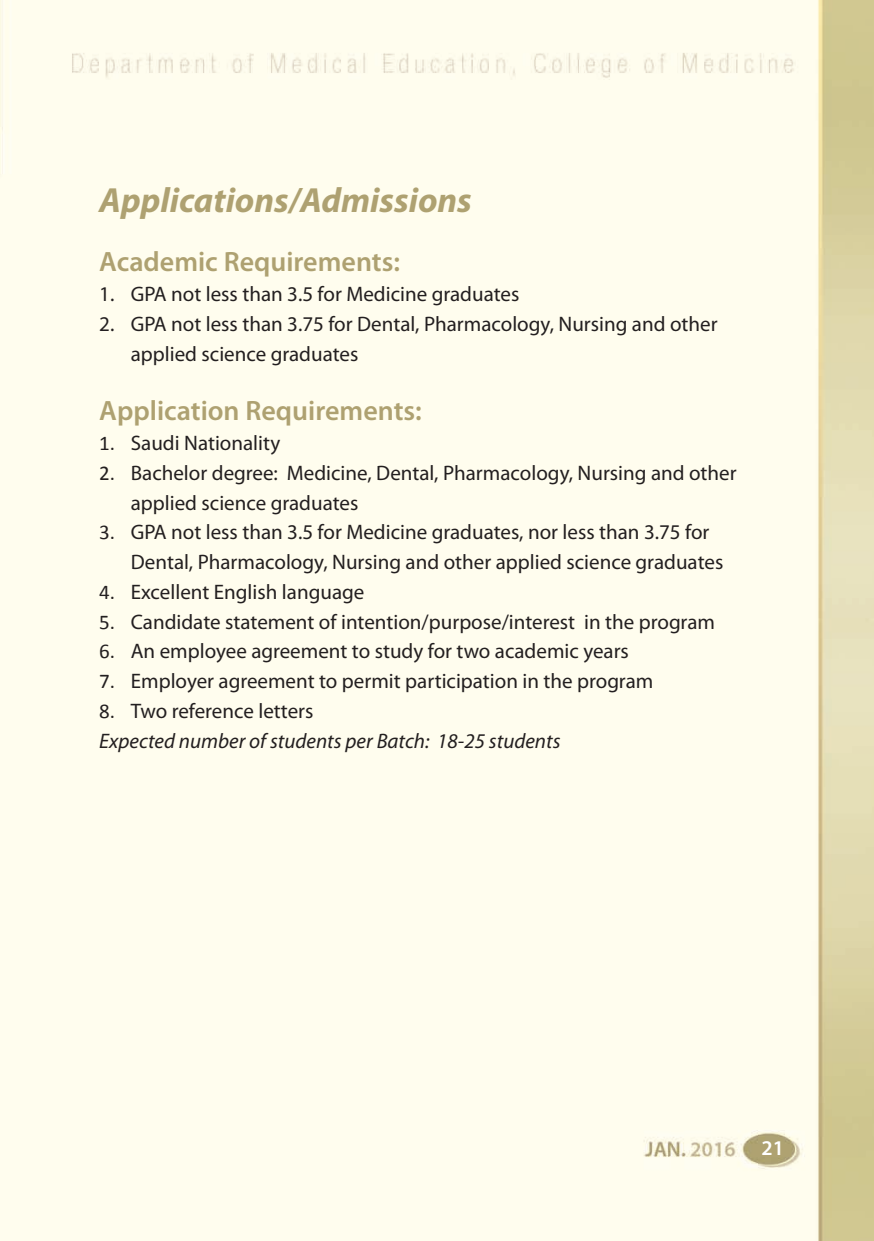
<style>
.page{position:relative;width:874px;height:1241px;background:#fff}
.page>*{position:absolute;margin:0;border:0;box-sizing:border-box;transform-origin:0 0}
.t1{font:italic 700 35px "Myriad Pro";color:#aea171}
.t2{font:600 28px "Myriad Pro";color:#aea171}
.t3{font:21px/29.8px "Myriad Pro";color:#231f20}
.t4{font:italic 21px/29.8px "Myriad Pro";color:#231f20}
.t5{font:600 21px "Myriad Pro";color:#fff}
.s1{font-family:"Calibri"}
.s2{font-family:"Calibri";font-style:normal}
.s3{font-style:normal}
</style>
<div class="page">
<div style="left:1px;top:0;width:872px;height:1240px;background:#fffdee"></div>
<img style="left:0;top:0;width:1px;height:1240px">
<h1 class="t1" style="left:99px;top:177px;width:374px">Applications/Admissions</h1>
<h2 class="t2" style="left:99px;top:244px;width:302px">Academic Requirements:</h2>
<p class="t3" style="left:99px;top:279px;width:421px">1. GPA not less than 3.5 for Medicine graduates</p>
<p class="t3" style="left:131px;top:309px;width:588px;text-indent:-32px">2. GPA not less than 3.75 for Dental, Pharmacology, Nursing and other applied science graduates</p>
<h2 class="t2" style="left:99px;top:393px;width:324px">Application Requirements:</h2>
<p class="t3" style="left:99px;top:428px;width:182px"><span class="s1">1.</span> Saudi Nationality</p>
<p class="t3" style="left:131px;top:457px;width:607px;text-indent:-32px"><span class="s1">2.</span> Bachelor degree: Medicine, Dental, Pharmacology, Nursing and other applied science graduates</p>
<p class="t3" style="left:131px;top:517px;width:593px;text-indent:-32px"><span class="s1">3.</span> GPA not less than 3.5 for Medicine graduates, nor less than 3.75 for<br>Dental, Pharmacology, Nursing and other applied science graduates</p>
<p class="t3" style="left:99px;top:576px;width:266px"><span class="s1">4.</span> Excellent English language</p>
<p class="t3" style="left:99px;top:606px;width:617px"><span class="s1">5.</span> Candidate statement of intention/purpose/interest in the program</p>
<p class="t3" style="left:99px;top:636px;width:531px"><span class="s1">6.</span> An employee agreement to study for two academic years</p>
<p class="t3" style="left:99px;top:666px;width:555px"><span class="s1">7.</span> Employer agreement to permit participation in the program</p>
<p class="t4" style="left:99px;top:695px;width:462px"><span class="s2">8.</span> <span class="s3">Two reference letters<br></span>Expected number of students per Batch: 18-25 students</p>
<p class="t5" style="left:761px;top:1134px;width:24px">21</p>
</div>
